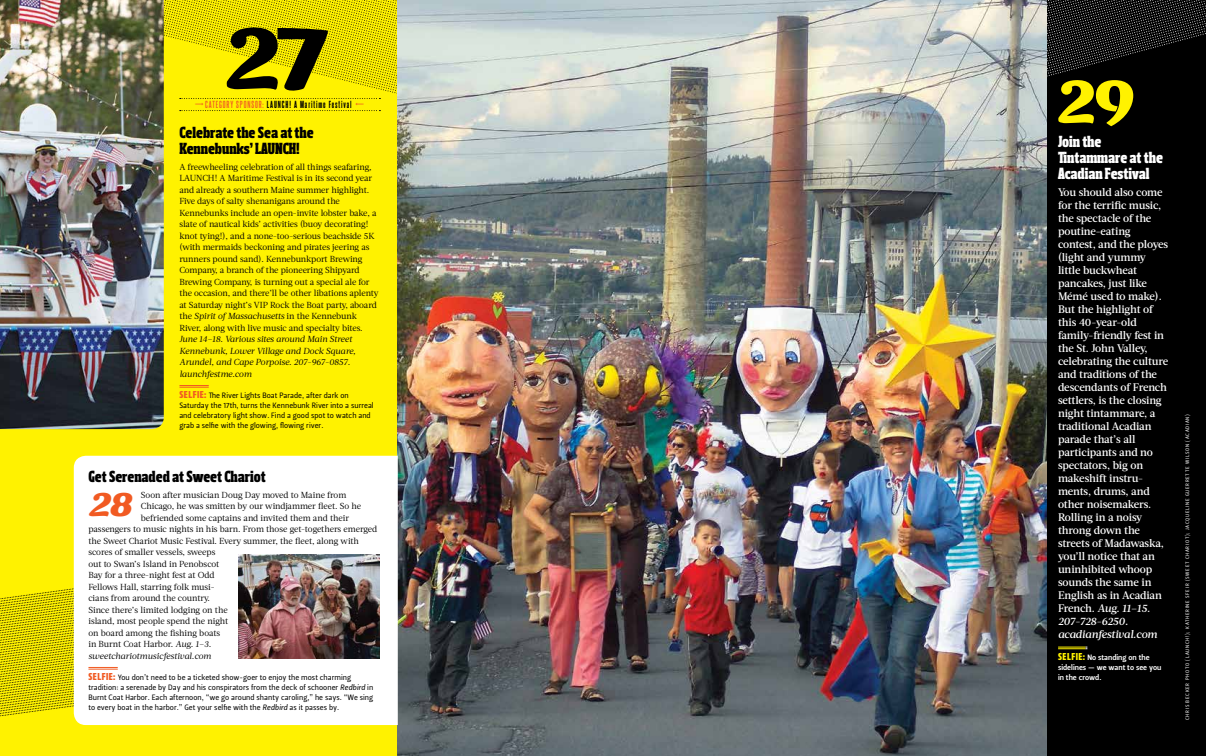
<style>
.page{position:relative;width:1206px;height:756px;background:#fff}
.page>*{position:absolute;margin:0;border:0;box-sizing:border-box;transform-origin:0 0}
.t1{font:105px "Kari";color:#000}
.t2{font:73.2px "Kari";color:#fff200}
.t3{font:italic 40px "Kari";color:#f15a22}
.t4{font:16px/16px "Leitura Headline Serif";letter-spacing:-.005em;color:#000}
.t5{font:16px/16px "Leitura Headline Serif";letter-spacing:-.005em;color:#fff}
.t6{font:500 11px/13px "Acta";letter-spacing:-.015em;color:#fff}
.t7{font:8.8px/11.5px "Acta";letter-spacing:-.01em;color:#000}
.t8{font:italic 8.8px/11.5px "Acta";letter-spacing:-.01em;color:#000}
.t9{font:8.8px "Steelfish Eb";letter-spacing:.105em;color:#000}
.t10{font:7.8px/10px "Leitura Sans Grot 2";color:#000}
.t11{font:7.8px/10px "Leitura Sans Grot 3";color:#fff}
.t12{font:5px "Leitura Sans Grot 2";letter-spacing:.14em;color:#fff}
.s1{font-style:italic}
.s2{font-family:"Leitura Headline Sans";font-size:10px;color:#f15a22}
.s3{font-family:"Steelfish Rg";font-weight:700;color:#f15a22}
.s4{font-family:"Leitura Sans Italic 2"}
.s5{font-family:"Leitura Headline Sans";font-size:10px;color:#fff200}
</style>
<div class="page">
<div style="left:0;top:0;width:398px;height:756px;background:#fff200"></div>
<div style="left:1047px;top:0;width:159px;height:756px;background:#000"></div>
<svg style="left:1047px;top:0;width:159px;height:77px"></svg>
<svg style="left:0;top:539px;width:74px;height:178px"></svg>
<hr style="left:179px;top:385px;width:30px;height:1px;background:#f15a22">
<hr style="left:179px;top:387px;width:30px;height:1px;background:#f15a22">
<svg style="left:1058px;top:647px;width:29px;height:3px"></svg>
<img style="left:398px;top:0;width:649px;height:756px">
<div style="left:74px;top:456px;width:324px;height:269px;background:#fff"></div>
<hr style="left:88px;top:667px;width:30px;height:1px;background:#f15a22">
<hr style="left:88px;top:669px;width:30px;height:1px;background:#f15a22">
<img style="left:239px;top:554px;width:141px;height:105px">
<img style="left:0;top:0;width:164px;height:429px">
<svg style="left:138px;top:0;width:308px;height:111px"></svg>
<h1 class="t1" style="left:226px;top:-6px;width:104px">27</h1>
<h3 class="t4" style="left:179px;top:125px;width:136px">Celebrate the Sea at the<br>Kennebunks’ LAUNCH!</h3>
<p class="t7" style="left:179px;top:161px;width:201px">A freewheeling celebration of all things seafaring, LAUNCH! A Maritime Festival is in its second year and already a southern Maine summer highlight.<br>Five days of salty shenanigans around the Kennebunks include an open-invite lobster bake, a slate of nautical kids’ activities (buoy decorating! knot tying!), and a none-too-serious beachside 5K (with mermaids beckoning and pirates jeering as runners pound sand). Kennebunkport Brewing Company, a branch of the pioneering Shipyard Brewing Company, is turning out a special ale for the occasion, and there’ll be other libations aplenty at Saturday night’s VIP Rock the Boat party, aboard the <span class="s1">Spirit of Massachusetts</span> in the Kennebunk River, along with live music and specialty bites.</p>
<p class="t8" style="left:179px;top:334px;width:178px">June 14–18. Various sites around Main Street Kennebunk, Lower Village and Dock Square, Arundel, and Cape Porpoise. 207-967-0857. launchfestme.com</p>
<p class="t10" style="left:179px;top:391px;width:196px"><span class="s2">SELFIE:</span> The River Lights Boat Parade, after dark on Saturday the 17th, turns the Kennebunk River into a surreal and celebratory light show. Find a good spot to watch and grab a selfie with the glowing, flowing river.</p>
<p class="t9" style="left:205px;top:99px;width:148px"><span class="s3">CATEGORY SPONSOR:</span> LAUNCH! A Maritime Festival</p>
<h3 class="t4" style="left:88px;top:468px;width:179px">Get Serenaded at Sweet Chariot</h3>
<p class="t7" style="left:141px;top:489px;width:207px">Soon after musician Doug Day moved to Maine from</p>
<p class="t7" style="left:141px;top:501px;width:222px">Chicago, he was smitten by our windjammer fleet. So he</p>
<p class="t7" style="left:141px;top:512px;width:210px">befriended some captains and invited them and their</p>
<p class="t7" style="left:88px;top:524px;width:291px">passengers to music nights in his barn. From those get-togethers emerged</p>
<p class="t7" style="left:88px;top:535px;width:272px">the Sweet Chariot Music Festival. Every summer, the fleet, along with</p>
<p class="t7" style="left:88px;top:547px;width:129px">scores of smaller vessels, sweeps</p>
<p class="t7" style="left:88px;top:558px;width:132px">out to Swan’s Island in Penobscot</p>
<p class="t7" style="left:88px;top:570px;width:128px">Bay for a three-night fest at Odd</p>
<p class="t7" style="left:88px;top:581px;width:128px">Fellows Hall, starring folk musi-</p>
<p class="t7" style="left:88px;top:593px;width:123px">cians from around the country.</p>
<p class="t7" style="left:88px;top:604px;width:141px">Since there’s limited lodging on the</p>
<p class="t7" style="left:88px;top:616px;width:141px">island, most people spend the night</p>
<p class="t7" style="left:88px;top:627px;width:133px">on board among the fishing boats</p>
<p class="t7" style="left:88px;top:639px;width:124px">in Burnt Coat Harbor. <span class="s1">Aug. 1–3.</span></p>
<p class="t8" style="left:88px;top:650px;width:124px">sweetchariotmusicfestival.com</p>
<p class="t10" style="left:88px;top:673px;width:286px"><span class="s2">SELFIE:</span> You don’t need to be a ticketed show-goer to enjoy the most charming tradition: a serenade by Day and his conspirators from the deck of schooner <span class="s4">Redbird</span> in Burnt Coat Harbor. Each afternoon, “we go around shanty caroling,” he says. “We sing to every boat in the harbor.” Get your selfie with the <span class="s4">Redbird</span> as it passes by.</p>
<h3 class="t3" style="left:89px;top:480px;width:44px">28</h3>
<h2 class="t2" style="left:1058px;top:57px;width:79px">29</h2>
<h3 class="t5" style="left:1058px;top:134px;width:106px">Join the<br>Tintammare at the<br>Acadian Festival</h3>
<p class="t6" style="left:1058px;top:186px;width:112px">You should also come for the terrific music, the spectacle of the poutine-eating contest, and the ployes (light and yummy little buckwheat pancakes, just like<br>Mémé used to make).<br>But the highlight of this 40-year-old family-friendly fest in the St. John Valley, celebrating the culture and traditions of the descendants of French settlers, is the closing night tintammare, a traditional Acadian parade that’s all participants and no spectators, big on makeshift instru&shy;ments, drums, and other noisemakers.<br>Rolling in a noisy throng down the streets of Madawaska, you’ll notice that an uninhibited whoop sounds the same in<br>English as in Acadian<br>French. <span class="s1">Aug. 11–15.<br>207-728-6250. acadianfestival.com</span></p>
<p class="t11" style="left:1058px;top:652px;width:105px"><span class="s5">SELFIE:</span> No standing on the sidelines — we want to see you in the crowd.</p>
<p class="t12" style="left:1184px;top:720px;width:307px;rotate:-90deg">CHRIS BECKER PHOTO (LAUNCH!); KATHERINE SFEIR (SWEET CHARIOT); JACQUELINE GUERRETTE WILSON (ACADIAN)</p>
</div>
